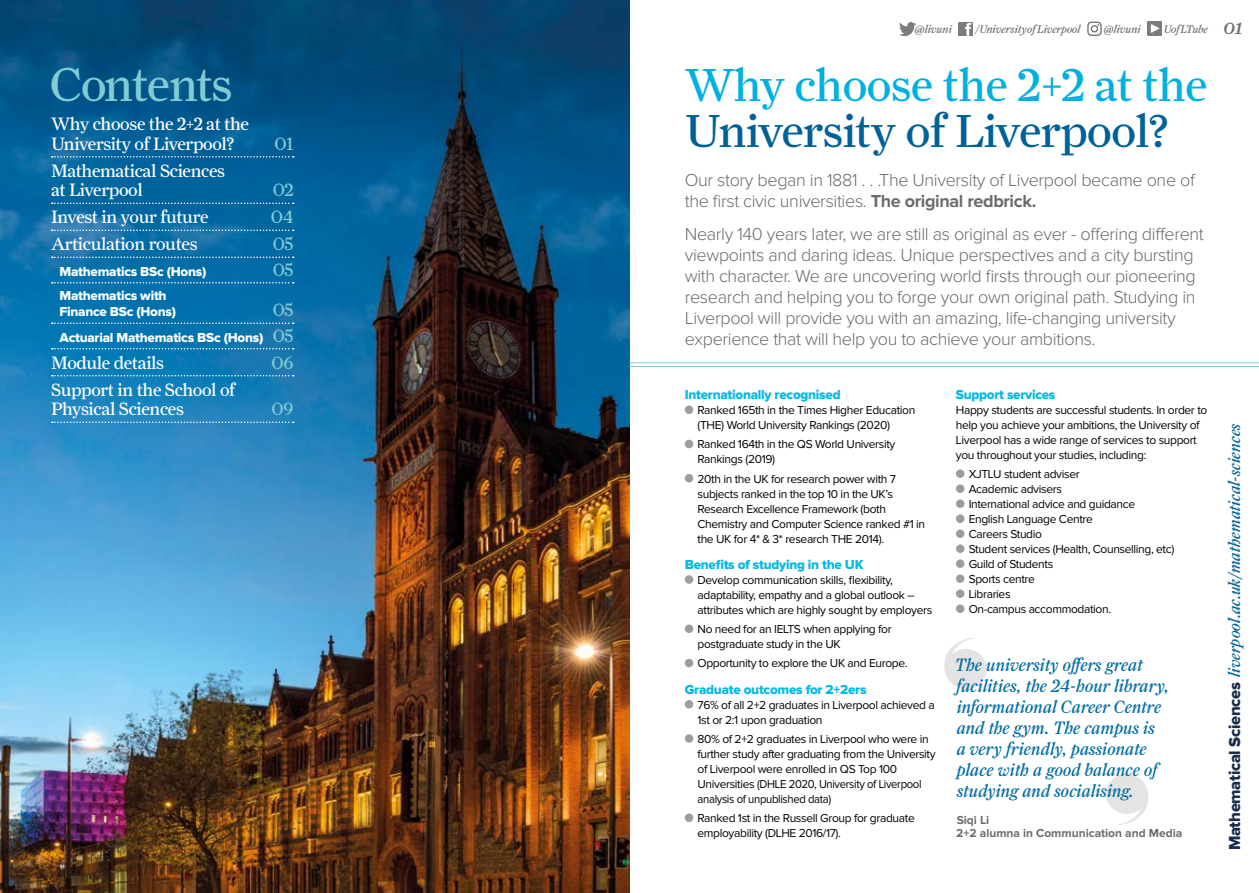
<style>
.page{position:relative;width:1259px;height:893px;background:#fff}
.page>*{position:absolute;margin:0;border:0;box-sizing:border-box;transform-origin:0 0}
.t1{font:48px "Farnham Display";letter-spacing:-.02em;color:#81cbd4}
.t2{font:46.5px "Farnham Display";letter-spacing:-.01em;color:#006098}
.t3{font:46.5px "Farnham Display";letter-spacing:-.01em;color:#00b0e1}
.t4{font:italic 21px "Farnham Text";color:#6b6b6a}
.t5{font:300 18px/21px "Proxima Nova";letter-spacing:-.02em;color:#6b6b6a}
.t6{font:italic 18px/21px "Farnham Display";color:#006ca2}
.t7{font:18px/19.5px "Farnham Display";letter-spacing:-.02em;color:#fff}
.t8{font:18px "Farnham Display";letter-spacing:-.025em;color:#81cbd4}
.t9{font:italic 16.5px "Farnham Text";color:#006098}
.t10{font:13.5px "Proxima Nova Extrabld";letter-spacing:-.02em;color:#00b9e5}
.t11{font:13.5px/16.5px "Proxima Nova Extrabld";letter-spacing:-.02em;color:#fff}
.t12{font:12px/15px "Proxima Nova";letter-spacing:-.03em;color:#000}
.t13{font:700 12px/13.5px "Proxima Nova";color:#6b6b6a}
.t14{font:italic 11.25px "Farnham Text";letter-spacing:-.01em;color:#6b6b6a}
.t15{font:italic 11.25px "Farnham Text";letter-spacing:-.03em;color:#6b6b6a}
.s1{font-family:"Farnham Display";font-size:18px;color:#81cbd4}
.s2{font-weight:700}
.s3{font-family:"Proxima Nova Extrabld";font-style:normal;color:#182d4d}
</style>
<div class="page">
<img style="left:899px;top:23px;width:16px;height:13px">
<img style="left:959px;top:22px;width:13px;height:14px">
<svg style="left:1087px;top:22px;width:14px;height:14px"></svg>
<img style="left:1147px;top:22px;width:14px;height:14px">
<img style="left:0;top:0;width:629px;height:893px">
<svg style="left:52px;top:156px;width:242px;height:2px"></svg>
<svg style="left:52px;top:203px;width:242px;height:1px"></svg>
<svg style="left:52px;top:230px;width:242px;height:1px"></svg>
<svg style="left:52px;top:257px;width:242px;height:1px"></svg>
<svg style="left:52px;top:282px;width:242px;height:2px"></svg>
<svg style="left:52px;top:322px;width:242px;height:2px"></svg>
<svg style="left:52px;top:348px;width:242px;height:1px"></svg>
<svg style="left:52px;top:375px;width:242px;height:1px"></svg>
<svg style="left:52px;top:421px;width:242px;height:2px"></svg>
<hr style="left:629px;top:362px;width:630px;height:1px;background:#81cbd4">
<hr style="left:629px;top:366px;width:630px;height:1px;background:#81cbd4">
<svg style="left:944px;top:638px;width:43px;height:51px"></svg>
<svg style="left:1106px;top:774px;width:42px;height:51px"></svg>
<div style="left:685px;top:405px;width:8px;height:9px;background:#9d9d9c;border-radius:50%"></div>
<div style="left:685px;top:440px;width:8px;height:8px;background:#9d9d9c;border-radius:50%"></div>
<div style="left:685px;top:474px;width:8px;height:8px;background:#9d9d9c;border-radius:50%"></div>
<div style="left:685px;top:575px;width:8px;height:9px;background:#9d9d9c;border-radius:50%"></div>
<div style="left:685px;top:624px;width:8px;height:9px;background:#9d9d9c;border-radius:50%"></div>
<div style="left:685px;top:659px;width:8px;height:8px;background:#9d9d9c;border-radius:50%"></div>
<div style="left:685px;top:700px;width:8px;height:8px;background:#9d9d9c;border-radius:50%"></div>
<div style="left:685px;top:734px;width:8px;height:9px;background:#9d9d9c;border-radius:50%"></div>
<div style="left:685px;top:813px;width:8px;height:9px;background:#9d9d9c;border-radius:50%"></div>
<div style="left:956px;top:469px;width:8px;height:9px;background:#9d9d9c;border-radius:50%"></div>
<div style="left:956px;top:484px;width:8px;height:9px;background:#9d9d9c;border-radius:50%"></div>
<div style="left:956px;top:499px;width:8px;height:9px;background:#9d9d9c;border-radius:50%"></div>
<div style="left:956px;top:514px;width:8px;height:9px;background:#9d9d9c;border-radius:50%"></div>
<div style="left:956px;top:529px;width:8px;height:9px;background:#9d9d9c;border-radius:50%"></div>
<div style="left:956px;top:544px;width:8px;height:9px;background:#9d9d9c;border-radius:50%"></div>
<div style="left:956px;top:559px;width:8px;height:9px;background:#9d9d9c;border-radius:50%"></div>
<div style="left:956px;top:574px;width:8px;height:9px;background:#9d9d9c;border-radius:50%"></div>
<div style="left:956px;top:589px;width:8px;height:9px;background:#9d9d9c;border-radius:50%"></div>
<div style="left:956px;top:604px;width:8px;height:9px;background:#9d9d9c;border-radius:50%"></div>
<h1 class="t1" style="left:50px;top:56px;width:184px">Contents</h1>
<h3 class="t7" style="left:51px;top:114px;width:199px">Why choose the 2+2 at the<br>University of Liverpool?</h3>
<h3 class="t7" style="left:51px;top:160px;width:176px">Mathematical Sciences at Liverpool</h3>
<h3 class="t8" style="left:274px;top:133px;width:21px">01</h3>
<h3 class="t8" style="left:273px;top:179px;width:22px">02</h3>
<h3 class="t7" style="left:51px;top:207px;width:159px">Invest in your future</h3>
<h3 class="t8" style="left:271px;top:206px;width:24px">04</h3>
<h3 class="t7" style="left:51px;top:234px;width:148px">Articulation routes</h3>
<h3 class="t8" style="left:273px;top:233px;width:22px">05</h3>
<p class="t11" style="left:60px;top:263px;width:148px">Mathematics BSc (Hons)</p>
<h3 class="t8" style="left:273px;top:259px;width:22px">05</h3>
<p class="t11" style="left:60px;top:287px;width:118px">Mathematics with<br>Finance BSc (Hons)</p>
<h3 class="t8" style="left:273px;top:299px;width:22px">05</h3>
<p class="t11" style="left:60px;top:329px;width:235px">Actuarial Mathematics BSc (Hons) <span class="s1">05</span></p>
<h3 class="t7" style="left:51px;top:352px;width:115px">Module details</h3>
<h3 class="t8" style="left:271px;top:352px;width:23px">06</h3>
<h3 class="t7" style="left:51px;top:379px;width:186px">Support in the School of<br>Physical Sciences</h3>
<h3 class="t8" style="left:271px;top:398px;width:23px">09</h3>
<p class="t14" style="left:915px;top:22px;width:39px">@livuni</p>
<p class="t14" style="left:975px;top:22px;width:107px">/Universityof Liverpool</p>
<p class="t14" style="left:1104px;top:22px;width:38px">@livuni</p>
<p class="t15" style="left:1164px;top:22px;width:46px">UofLTube</p>
<h2 class="t3" style="left:685px;top:58px;width:524px">Why choose the 2+2 at the</h2>
<h2 class="t2" style="left:685px;top:104px;width:486px">University of Liverpool?</h2>
<h3 class="t5" style="left:685px;top:169px;width:511px">Our story began in 1881 . . .The University of Liverpool became one of the first civic universities. <span class="s2">The original redbrick.</span></h3>
<p class="t5" style="left:685px;top:224px;width:520px">Nearly 140 years later, we are still as original as ever - offering different viewpoints and daring ideas. Unique perspectives and a city bursting with character. We are uncovering world firsts through our pioneering research and helping you to forge your own original path. Studying in Liverpool will provide you with an amazing, life-changing university experience that will help you to achieve your ambitions.</p>
<p class="t10" style="left:685px;top:388px;width:157px">Internationally recognised</p>
<p class="t12" style="left:697px;top:403px;width:219px">Ranked 165th in the Times Higher Education (THE) World University Rankings (2020)</p>
<p class="t12" style="left:697px;top:437px;width:199px">Ranked 164th in the QS World University<br>Rankings (2019)</p>
<p class="t12" style="left:697px;top:471px;width:229px">20th in the UK for research power with 7 subjects ranked in the top 10 in the UK’s Research Excellence Framework (both Chemistry and Computer Science ranked #1 in the UK for 4* &amp; 3* research THE 2014).</p>
<p class="t10" style="left:685px;top:558px;width:180px">Benefits of studying in the UK</p>
<p class="t12" style="left:697px;top:573px;width:236px">Develop communication skills, flexibility, adaptability, empathy and a global outlook – attributes which are highly sought by employers</p>
<p class="t12" style="left:697px;top:622px;width:196px">No need for an IELTS when applying for postgraduate study in the UK</p>
<p class="t12" style="left:697px;top:656px;width:211px">Opportunity to explore the UK and Europe.</p>
<p class="t10" style="left:685px;top:683px;width:183px">Graduate outcomes for 2+2ers</p>
<p class="t12" style="left:697px;top:698px;width:239px">76% of all 2+2 graduates in Liverpool achieved a<br>1st or 2:1 upon graduation</p>
<p class="t12" style="left:697px;top:732px;width:239px">80% of 2+2 graduates in Liverpool who were in further study after graduating from the University of Liverpool were enrolled in QS Top 100<br>Universities (DHLE 2020, University of Liverpool analysis of unpublished data)</p>
<p class="t12" style="left:697px;top:811px;width:219px">Ranked 1st in the Russell Group for graduate employability (DLHE 2016/17).</p>
<p class="t10" style="left:956px;top:388px;width:101px">Support services</p>
<p class="t12" style="left:956px;top:403px;width:253px">Happy students are successful students. In order to help you achieve your ambitions, the University of Liverpool has a wide range of services to support you throughout your studies, including:</p>
<p class="t12" style="left:968px;top:467px;width:207px">XJTLU student adviser<br>Academic advisers<br>International advice and guidance<br>English Language Centre<br>Careers Studio<br>Student services (Health, Counselling, etc)<br>Guild of Students<br>Sports centre<br>Libraries<br>On-campus accommodation.</p>
<h3 class="t6" style="left:955px;top:654px;width:215px">The university offers great facilities, the 24-hour library, informational Career Centre and the gym. The campus is<br>a very friendly, passionate place with a good balance of studying and socialising.</h3>
<p class="t13" style="left:956px;top:813px;width:227px">Siqi Li<br>2+2 alumna in Communication and Media</p>
<h3 class="t4" style="left:1224px;top:14px;width:21px">01</h3>
<h3 class="t9" style="left:1224px;top:850px;width:429px;rotate:-90deg"><span class="s3">Mathematical Sciences</span> liverpool.ac.uk/mathematical-sciences</h3>
</div>
